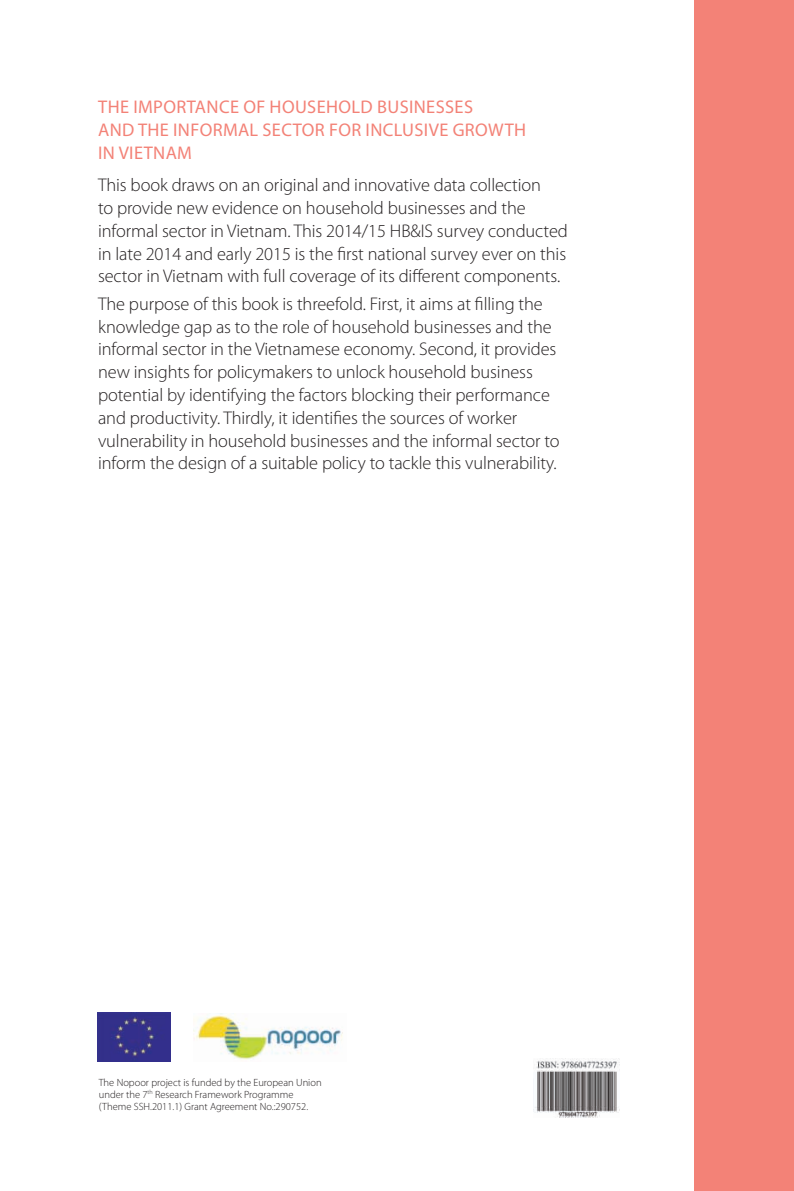
<style>
.page{position:relative;width:794px;height:1191px;background:#fff}
.page>*{position:absolute;margin:0;border:0;box-sizing:border-box;transform-origin:0 0}
.t1{font:300 18.38px/22.8px "Myriad Pro";letter-spacing:-.005em;color:#231f20}
.t2{font:18.38px/22.8px "Myriad Pro";letter-spacing:.02em;color:#f38277}
.t3{font:300 10.5px/12.2px "Myriad Pro";color:#231f20}
</style>
<div class="page">
<div style="left:694px;top:0;width:100px;height:1191px;background:#f38277"></div>
<img style="left:97px;top:1013px;width:73px;height:48px">
<img style="left:194px;top:1013px;width:149px;height:47px">
<img style="left:534px;top:1058px;width:86px;height:59px">
<p class="t2" style="left:98px;top:95px;width:245px">THE IMPO RTANCE OF HO USEHOLD</p>
<p class="t2" style="left:377px;top:95px;width:97px">BUSIN ESSES</p>
<p class="t2" style="left:98px;top:118px;width:18px">AND</p>
<p class="t2" style="left:98px;top:118px;width:429px;text-indent:40px">THE INFORMAL SECTO R FOR INCLUSIVE GROWTH<br>IN VIETN AM</p>
<p class="t1" style="left:98px;top:173px;width:471px">This book draws on an original and innovative data collection<br>to provide new evidence on household businesses and the informal sector in Vietnam. This 2014/15 HB&amp;IS survey conducted in late 2014 and early 2015 is the first national survey ever on this sector in Vietnam with full coverage of its different components.</p>
<p class="t1" style="left:98px;top:292px;width:463px">The purpose of this book is threefold. First, it aims at filling the knowledge gap as to the role of household businesses and the informal sector in the Vietnamese economy. Second, it provides new insights for policymakers to unlock household business potential by identifying the factors blocking their performance and productivity. Thirdly, it identifies the sources of worker vulnerability in household businesses and the informal sector to inform the design of a suitable policy to tackle this vulnerability.</p>
<p class="t3" style="left:99px;top:1075px;width:224px">The Nopoor project is funded by the European Union under the 7<sup>th</sup> Research Framework Programme (Theme SSH.2011.1) Grant Agreement No.:290752.</p>
</div>
